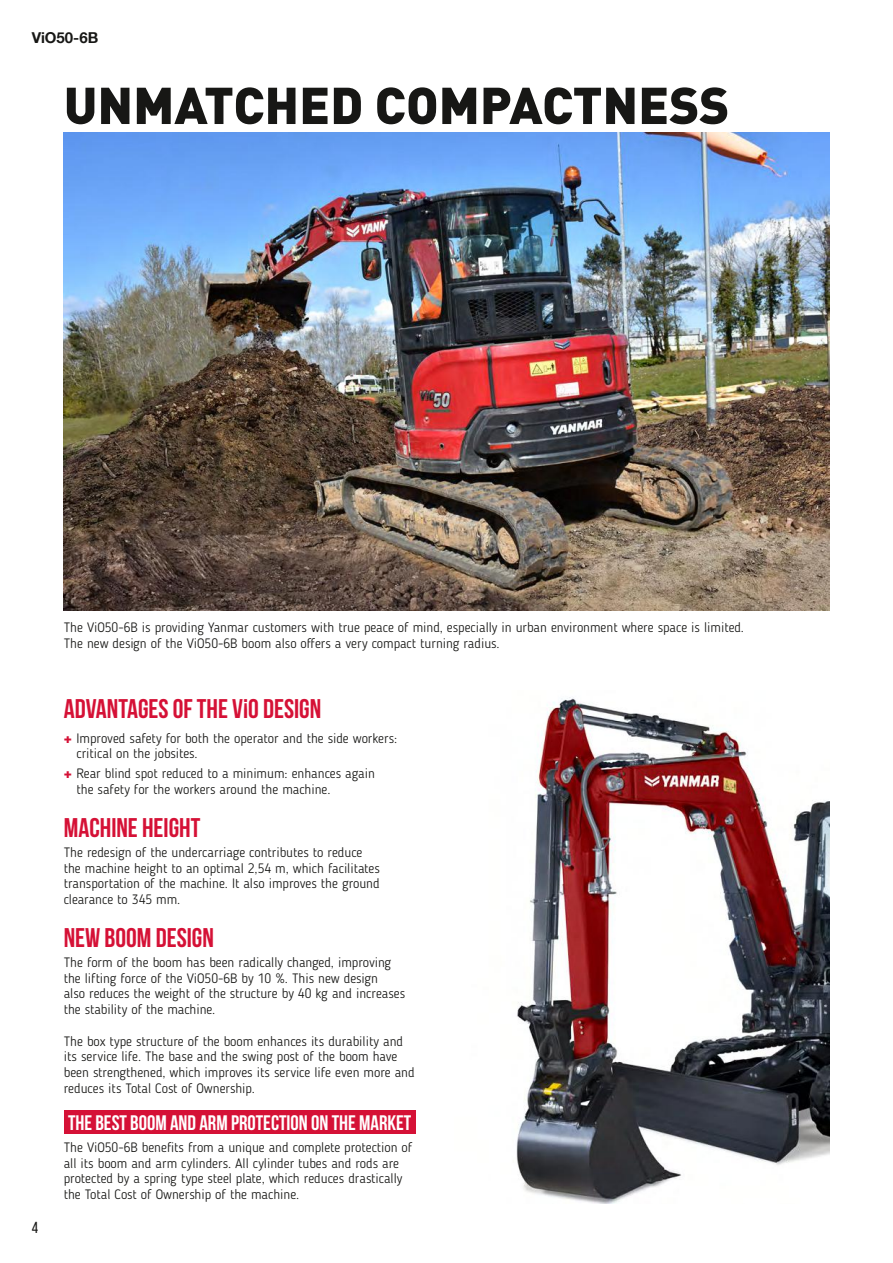
<style>
.page{position:relative;width:893px;height:1263px;background:#fff}
.page>*{position:absolute;margin:0;border:0;box-sizing:border-box;transform-origin:0 0}
.t1{font:900 51px "DINOT";color:#171715}
.t2{font:700 27px "Bebas Neue";color:#d51136}
.t3{font:700 21px "Bebas Neue";color:#fff}
.t4{font:15.9px "Bebas Neue";color:#171715}
.t5{font:700 15px "Helvetica Neue LT Com";color:#171715}
.t6{font:300 13.5px/15.8px "Blogger Sans";color:#171715}
.s1{font-family:"Helvetica Neue LT Com";font-weight:900;color:#d51136}
</style>
<div class="page">
<img style="left:64px;top:132px;width:765px;height:478px">
<img style="left:516px;top:697px;width:313px;height:506px">
<div style="left:64px;top:1111px;width:352px;height:23px;background:#d51136"></div>
<p class="t5" style="left:32px;top:28px;width:68px">ViO50-6B</p>
<h1 class="t1" style="left:64px;top:71px;width:667px">UNMATCHED COMPACTNESS</h1>
<p class="t6" style="left:64px;top:620px;width:682px">The ViO50-6B is providing Yanmar customers with true peace of mind, especially in urban environment where space is limited.<br>The new design of the ViO50-6B boom also offers a very compact turning radius.</p>
<h2 class="t2" style="left:64px;top:694px;width:259px">ADVANTAGES OF THE V¡O DESIGN</h2>
<p class="t6" style="left:77px;top:730px;width:322px;text-indent:-13px"><span class="s1">+</span> Improved safety for both the operator and the side workers: critical on the jobsites.</p>
<p class="t6" style="left:77px;top:766px;width:300px;text-indent:-13px"><span class="s1">+</span> Rear blind spot reduced to a minimum: enhances again the safety for the workers around the machine.</p>
<h2 class="t2" style="left:64px;top:813px;width:138px">MACHINE HEIGHT</h2>
<p class="t6" style="left:64px;top:844px;width:318px">The redesign of the undercarriage contributes to reduce the machine height to an optimal 2,54 m, which facilitates transportation of the machine. It also improves the ground clearance to 345 mm.</p>
<h2 class="t2" style="left:64px;top:923px;width:152px">NEW BOOM DESIGN</h2>
<p class="t6" style="left:64px;top:954px;width:343px">The form of the boom has been radically changed, improving the lifting force of the ViO50-6B by 10 %. This new design<br>also reduces the weight of the structure by 40 kg and increases the stability of the machine.</p>
<p class="t6" style="left:64px;top:1033px;width:352px">The box type structure of the boom enhances its durability and its service life. The base and the swing post of the boom have been strengthened, which improves its service life even more and reduces its Total Cost of Ownership.</p>
<p class="t4" style="left:32px;top:1219px;width:8px">4</p>
<h3 class="t3" style="left:68px;top:1111px;width:345px">THE BEST BOOM AND ARM PROTECTION ON THE MARKET</h3>
<p class="t6" style="left:64px;top:1139px;width:350px">The ViO50-6B benefits from a unique and complete protection of all its boom and arm cylinders. All cylinder tubes and rods are protected by a spring type steel plate, which reduces drastically the Total Cost of Ownership of the machine.</p>
</div>
